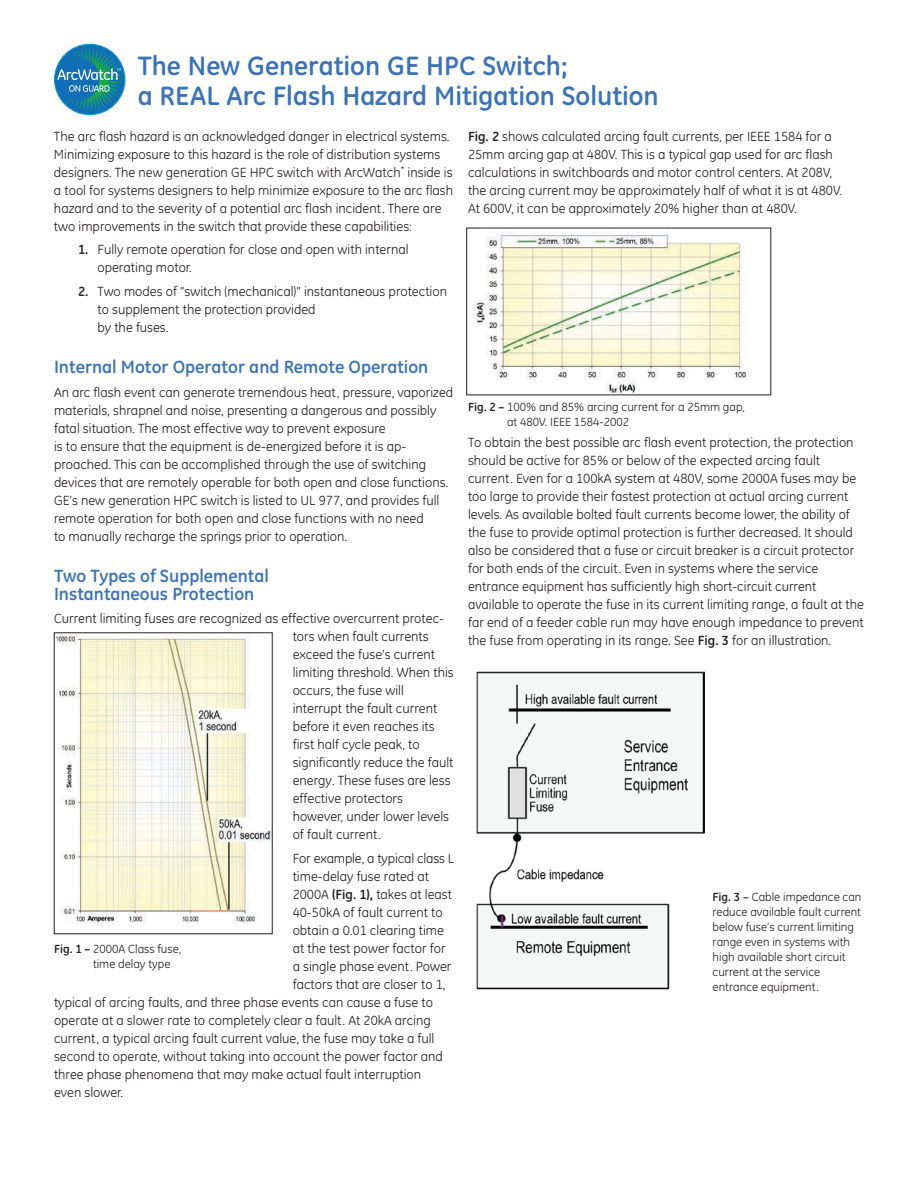
<style>
.page{position:relative;width:918px;height:1188px;background:#fff}
.page>*{position:absolute;margin:0;border:0;box-sizing:border-box;transform-origin:0 0}
.t1{font:700 27px/30px "GE Inspira";color:#3b73b9}
.t2{font:700 18px/18px "GE Inspira";color:#3b73b9}
.t3{font:13.5px/18px "GE Inspira";color:#231f20}
.t4{font:12px/15px "GE Inspira";color:#231f20}
.s1{font-weight:700}
.s2{font-weight:500}
</style>
<div class="page">
<img style="left:56px;top:635px;width:214px;height:288px">
<img style="left:476px;top:671px;width:228px;height:319px">
<img style="left:474px;top:230px;width:275px;height:163px">
<div style="left:54px;top:44px;width:71px;height:71px;border:1px solid #0c99cd;border-radius:50%"></div>
<div style="left:55px;top:57px;width:45px;height:44px;background:#126eb6;border-radius:50%"></div>
<svg style="left:57px;top:47px;width:65px;height:65px"></svg>
<h1 class="t1" style="left:138px;top:51px;width:523px">The New Generation GE HPC Switch;<br>a REAL Arc Flash Hazard Mitigation Solution</h1>
<p class="t3" style="left:54px;top:127px;width:401px">The arc flash hazard is an acknowledged danger in electrical systems.<br>Minimizing exposure to this hazard is the role of distribution systems designers. The new generation GE HPC switch with ArcWatch<sup>*</sup> inside is a tool for systems designers to help minimize exposure to the arc flash hazard and to the severity of a potential arc flash incident. There are two improvements in the switch that provide these capabilities:</p>
<p class="t3" style="left:97px;top:241px;width:313px;text-indent:-19px"><span class="s1">1.</span> Fully remote operation for close and open with internal operating motor.</p>
<p class="t3" style="left:97px;top:282px;width:351px;text-indent:-19px"><span class="s1">2.</span> Two modes of “switch (mechanical)” instantaneous protection to supplement the protection provided<br>by the fuses.</p>
<h2 class="t2" style="left:54px;top:358px;width:376px">Internal Motor Operator and Remote Operation</h2>
<p class="t3" style="left:54px;top:383px;width:401px">An arc flash event can generate tremendous heat, pressure, vaporized materials, shrapnel and noise, presenting a dangerous and possibly fatal situation. The most effective way to prevent exposure<br>is to ensure that the equipment is de-energized before it is ap&shy;proached. This can be accomplished through the use of switching devices that are remotely operable for both open and close functions.<br>GE’s new generation HPC switch is listed to UL 977, and provides full remote operation for both open and close functions with no need<br>to manually recharge the springs prior to operation.</p>
<h2 class="t2" style="left:54px;top:566px;width:216px">Two Types of Supplemental<br>Instantaneous Protection</h2>
<p class="t3" style="left:293px;top:610px;width:163px;text-indent:-239px">Current limiting fuses are recognized as effective overcurrent protec&shy;tors when fault currents exceed the fuse’s current limiting threshold. When this occurs, the fuse will interrupt the fault current before it even reaches its first half cycle peak, to significantly reduce the fault energy. These fuses are less effective protectors however, under lower levels of fault current.</p>
<p class="t3" style="left:293px;top:849px;width:163px">For example, a typical class L</p>
<p class="t3" style="left:293px;top:867px;width:138px">time-delay fuse rated at</p>
<p class="t3" style="left:293px;top:885px;width:161px">2000A <span class="s1">(Fig. 1),</span> takes at least</p>
<p class="t3" style="left:293px;top:903px;width:151px">40-50kA of fault current to</p>
<p class="t3" style="left:293px;top:921px;width:153px">obtain a 0.01 clearing time</p>
<p class="t3" style="left:293px;top:939px;width:154px">at the test power factor for</p>
<p class="t3" style="left:293px;top:957px;width:160px">a single phase event. Power</p>
<p class="t3" style="left:293px;top:975px;width:154px">factors that are closer to 1,</p>
<p class="t3" style="left:54px;top:993px;width:380px">typical of arcing faults, and three phase events can cause a fuse to</p>
<p class="t3" style="left:54px;top:1011px;width:378px">operate at a slower rate to completely clear a fault. At 20kA arcing</p>
<p class="t3" style="left:54px;top:1029px;width:382px">current, a typical arcing fault current value, the fuse may take a full</p>
<p class="t3" style="left:54px;top:1047px;width:390px">second to operate, without taking into account the power factor and</p>
<p class="t3" style="left:54px;top:1065px;width:369px">three phase phenomena that may make actual fault interruption</p>
<p class="t3" style="left:54px;top:1083px;width:71px">even slower.</p>
<p class="t4" style="left:93px;top:941px;width:90px;text-indent:-39px"><span class="s1">Fig. 1 –</span> 2000A Class fuse, time delay type</p>
<p class="t3" style="left:468px;top:128px;width:376px"><span class="s1">Fig. 2</span> shows calculated arcing fault currents, per IEEE 1584 for a 25mm arcing gap at 480V. This is a typical gap used for arc flash calculations in switchboards and motor control centers. At 208V, the arcing current may be approximately half of what it is at 480V.<br>At 600V, it can be approximately 20% higher than at 480V.</p>
<p class="t4" style="left:507px;top:399px;width:239px;text-indent:-39px"><span class="s1">Fig. 2 –</span> 100% and 85% arcing current for a 25mm gap, at 480V. IEEE 1584-2002</p>
<p class="t3" style="left:468px;top:434px;width:398px">To obtain the best possible arc flash event protection, the protection should be active for 85% or below of the expected arcing fault current. Even for a 100kA system at 480V, some 2000A fuses may be too large to provide their fastest protection at actual arcing current levels. As available bolted fault currents become lower, the ability of the fuse to provide optimal protection is further decreased. It should also be considered that a fuse or circuit breaker is a circuit protector for both ends of the circuit. Even in systems where the service entrance equipment has sufficiently high short-circuit current available to operate the fuse in its current limiting range, a fault at the far end of a feeder cable run may have enough impedance to prevent the fuse from operating in its range. See <span class="s1">Fig. 3</span> for an illustration.</p>
<p class="t4" style="left:713px;top:889px;width:150px"><span class="s1">Fig. 3</span> <span class="s2">–</span> Cable impedance can reduce available fault current below fuse’s current limiting range even in systems with high available short circuit current at the service entrance equipment.</p>
</div>
